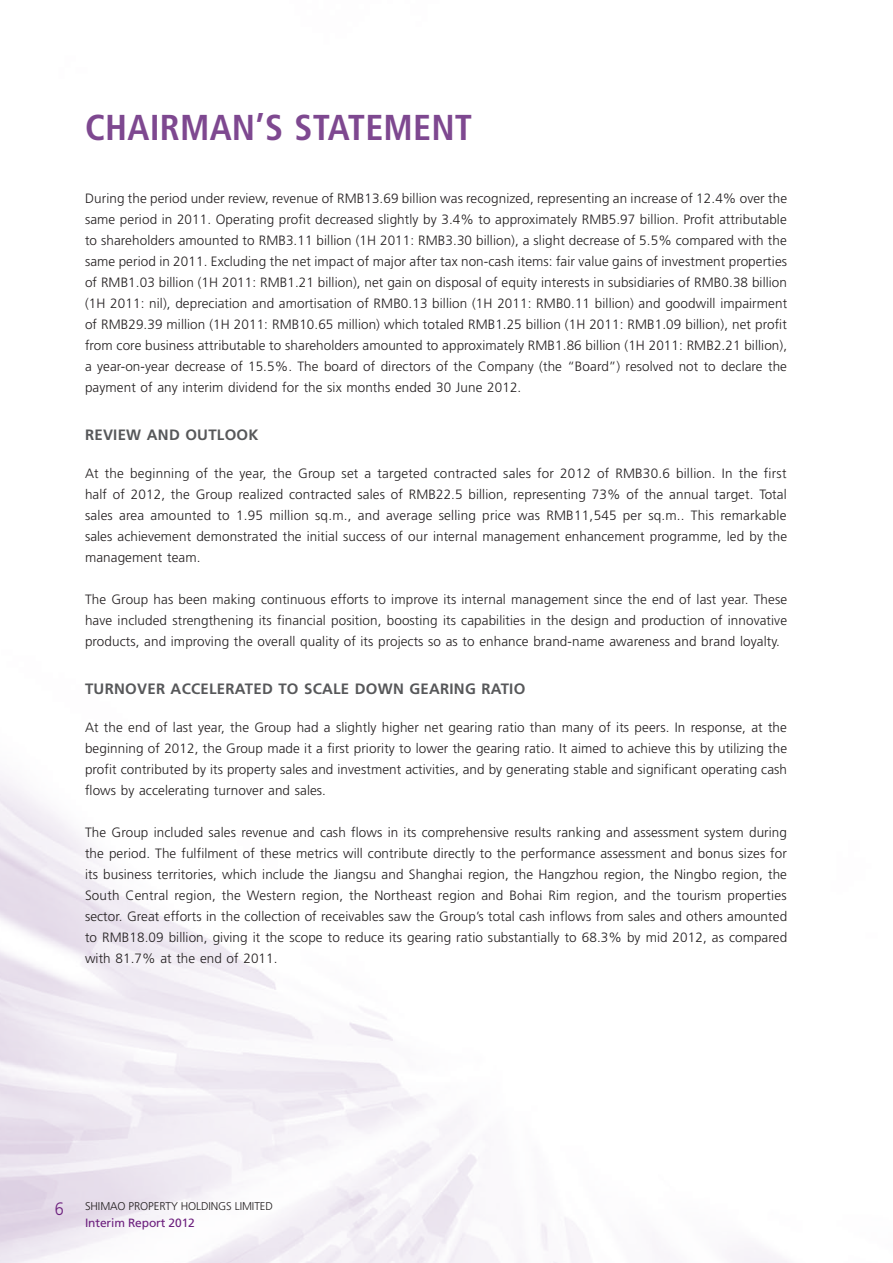
<style>
.page{position:relative;width:893px;height:1263px;background:#fff}
.page>*{position:absolute;margin:0;border:0;box-sizing:border-box;transform-origin:0 0}
.t1{font:700 condensed 36px "Frutiger LT Std";letter-spacing:.005em;color:#7e4890}
.t2{font:700 15px "Frutiger LT Std";letter-spacing:.015em;color:#57585a}
.t3{font:300 13.5px/21px "Frutiger LT Std";letter-spacing:.005em;color:#231f20;text-align:justify}
.t4{font:12px "Frutiger LT Std";letter-spacing:-.01em;color:#6c1f7d}
.t5{font:300 11.25px "Frutiger LT Std";letter-spacing:-.01em;color:#231f20}
</style>
<div class="page">
<p class="t1" style="left:85px;top:106px;width:389px">CHAIRMAN’S STATEMENT</p>
<p class="t3" style="left:85px;top:188px;width:704px">During the period under review, revenue of RMB13.69 billion was recognized, representing an increase of 12.4% over the same period in 2011. Operating profit decreased slightly by 3.4% to approximately RMB5.97 billion. Profit attributable to shareholders amounted to RMB3.11 billion (1H 2011: RMB3.30 billion), a slight decrease of 5.5% compared with the same period in 2011. Excluding the net impact of major after tax non-cash items: fair value gains of investment properties of RMB1.03 billion (1H 2011: RMB1.21 billion), net gain on disposal of equity interests in subsidiaries of RMB0.38 billion (1H 2011: nil), depreciation and amortisation of RMB0.13 billion (1H 2011: RMB0.11 billion) and goodwill impairment of RMB29.39 million (1H 2011: RMB10.65 million) which totaled RMB1.25 billion (1H 2011: RMB1.09 billion), net profit from core business attributable to shareholders amounted to approximately RMB1.86 billion (1H 2011: RMB2.21 billion), a year-on-year decrease of 15.5%. The board of directors of the Company (the “Board”) resolved not to declare the payment of any interim dividend for the six months ended 30 June 2012.</p>
<p class="t2" style="left:85px;top:426px;width:175px">REVIEW AND OUTLOO K</p>
<p class="t3" style="left:85px;top:463px;width:703px">At the beginning of the year, the Group set a targeted contracted sales for 2012 of RMB30.6 billion. In the first half of 2012, the Group realized contracted sales of RMB22.5 billion, representing 73% of the annual target. Total sales area amounted to 1.95 million sq.m., and average selling price was RMB11,545 per sq.m.. This remarkable sales achievement demonstrated the initial success of our internal management enhancement programme, led by the management team.</p>
<p class="t3" style="left:85px;top:589px;width:704px">The Group has been making continuous efforts to improve its internal management since the end of last year. These have included strengthening its financial position, boosting its capabilities in the design and production of innovative products, and improving the overall quality of its projects so as to enhance brand-name awareness and brand loyalty.</p>
<p class="t2" style="left:85px;top:680px;width:433px">TURNOVER ACCELERATED TO SCALE DOWN GEARING RATIO</p>
<p class="t3" style="left:85px;top:717px;width:704px">At the end of last year, the Group had a slightly higher net gearing ratio than many of its peers. In response, at the beginning of 2012, the Group made it a first priority to lower the gearing ratio. It aimed to achieve this by utilizing the profit contributed by its property sales and investment activities, and by generating stable and significant operating cash flows by accelerating turnover and sales.</p>
<p class="t3" style="left:85px;top:822px;width:704px">The Group included sales revenue and cash flows in its comprehensive results ranking and assessment system during the period. The fulfilment of these metrics will contribute directly to the performance assessment and bonus sizes for its business territories, which include the Jiangsu and Shanghai region, the Hangzhou region, the Ningbo region, the South Central region, the Western region, the Northeast region and Bohai Rim region, and the tourism properties sector. Great efforts in the collection of receivables saw the Group’s total cash inflows from sales and others amounted to RMB18.09 billion, giving it the scope to reduce its gearing ratio substantially to 68.3% by mid 2012, as compared with 81.7% at the end of 2011.</p>
<p class="t5" style="left:85px;top:1200px;width:189px">SHIMAO PROPERTY HOLDINGS LIMITED</p>
<p class="t4" style="left:85px;top:1215px;width:111px">Interim Report 2012</p>
</div>
